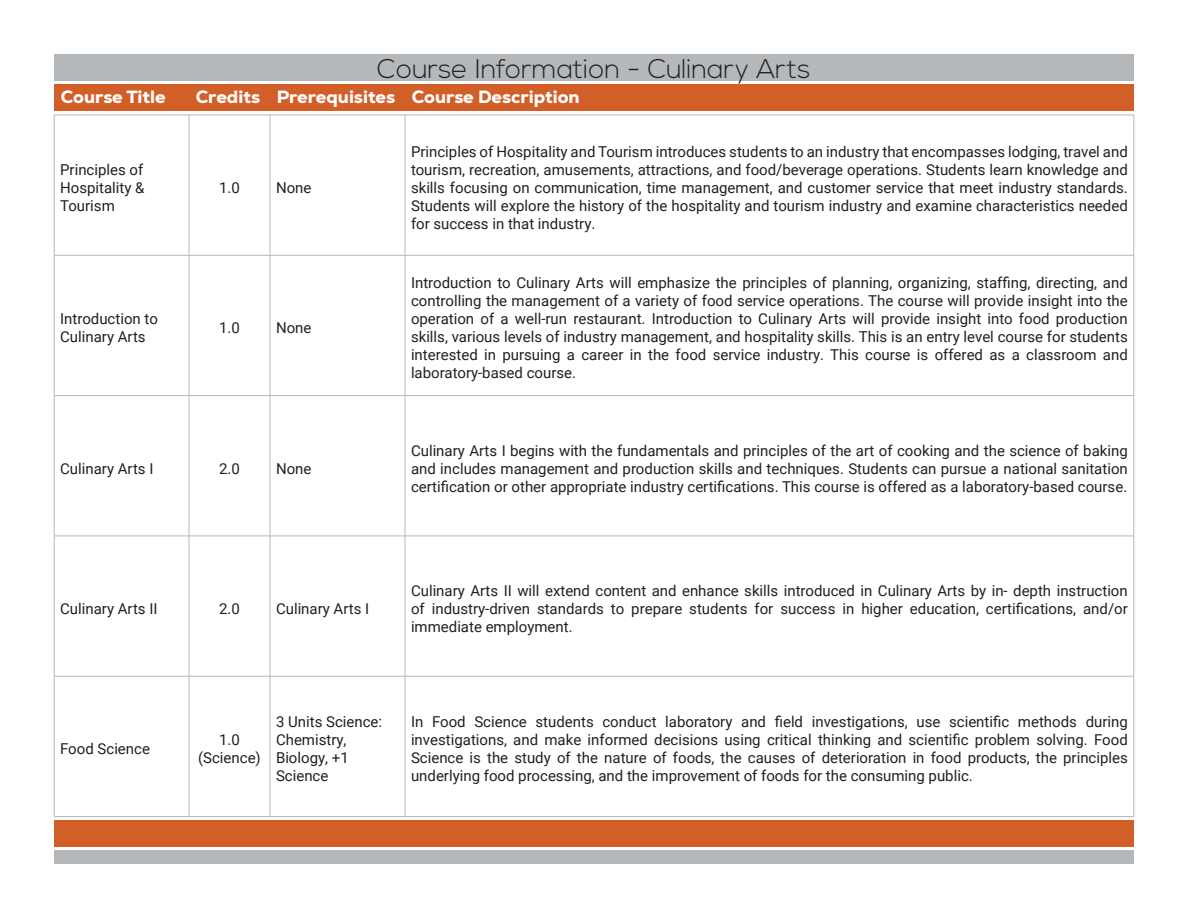
<style>
.page{position:relative;width:1188px;height:918px;background:#fff}
.page>*{position:absolute;margin:0;border:0;box-sizing:border-box;transform-origin:0 0}
.t1{font:300 27px "Nexa";color:#231f20}
.t2{font:800 18px "Nexa";color:#fff}
.t3{font:15px/18px "Roboto";color:#231f20;text-align:justify}
</style>
<div class="page">
<div style="left:54px;top:850px;width:1080px;height:14px;background:#b4b8ba"></div>
<div style="left:54px;top:820px;width:1080px;height:27px;background:#d25f27"></div>
<div style="left:54px;top:84px;width:135px;height:27px;background:#d25f27"></div>
<div style="left:189px;top:84px;width:81px;height:27px;background:#d25f27"></div>
<div style="left:270px;top:84px;width:135px;height:27px;background:#d25f27"></div>
<div style="left:405px;top:84px;width:729px;height:27px;background:#d25f27"></div>
<hr style="left:189px;top:115px;width:1px;height:140px;background:#b4b8ba">
<hr style="left:270px;top:115px;width:1px;height:140px;background:#b4b8ba">
<hr style="left:405px;top:115px;width:1px;height:140px;background:#b4b8ba">
<hr style="left:54px;top:255px;width:135px;height:1px;background:#b4b8ba">
<hr style="left:189px;top:255px;width:81px;height:1px;background:#b4b8ba">
<hr style="left:189px;top:255px;width:1px;height:140px;background:#b4b8ba">
<hr style="left:270px;top:255px;width:135px;height:1px;background:#b4b8ba">
<hr style="left:270px;top:255px;width:1px;height:140px;background:#b4b8ba">
<hr style="left:405px;top:255px;width:729px;height:1px;background:#b4b8ba">
<hr style="left:405px;top:255px;width:1px;height:140px;background:#b4b8ba">
<hr style="left:54px;top:395px;width:135px;height:1px;background:#b4b8ba">
<hr style="left:189px;top:395px;width:81px;height:1px;background:#b4b8ba">
<hr style="left:189px;top:396px;width:1px;height:140px;background:#b4b8ba">
<hr style="left:270px;top:395px;width:135px;height:1px;background:#b4b8ba">
<hr style="left:270px;top:396px;width:1px;height:140px;background:#b4b8ba">
<hr style="left:405px;top:395px;width:729px;height:1px;background:#b4b8ba">
<hr style="left:405px;top:396px;width:1px;height:140px;background:#b4b8ba">
<hr style="left:54px;top:536px;width:135px;height:1px;background:#b4b8ba">
<hr style="left:189px;top:536px;width:81px;height:1px;background:#b4b8ba">
<hr style="left:189px;top:536px;width:1px;height:140px;background:#b4b8ba">
<hr style="left:270px;top:536px;width:135px;height:1px;background:#b4b8ba">
<hr style="left:270px;top:536px;width:1px;height:140px;background:#b4b8ba">
<hr style="left:405px;top:536px;width:729px;height:1px;background:#b4b8ba">
<hr style="left:405px;top:536px;width:1px;height:140px;background:#b4b8ba">
<hr style="left:54px;top:676px;width:135px;height:1px;background:#b4b8ba">
<hr style="left:189px;top:676px;width:81px;height:1px;background:#b4b8ba">
<hr style="left:189px;top:676px;width:1px;height:140px;background:#b4b8ba">
<hr style="left:270px;top:676px;width:135px;height:1px;background:#b4b8ba">
<hr style="left:270px;top:676px;width:1px;height:140px;background:#b4b8ba">
<hr style="left:405px;top:676px;width:729px;height:1px;background:#b4b8ba">
<hr style="left:405px;top:676px;width:1px;height:140px;background:#b4b8ba">
<hr style="left:54px;top:115px;width:135px;height:1px;background:#b4b8ba">
<hr style="left:54px;top:115px;width:1px;height:140px;background:#b4b8ba">
<hr style="left:189px;top:115px;width:81px;height:1px;background:#b4b8ba">
<hr style="left:270px;top:115px;width:135px;height:1px;background:#b4b8ba">
<hr style="left:405px;top:115px;width:729px;height:1px;background:#b4b8ba">
<hr style="left:1134px;top:115px;width:1px;height:140px;background:#b4b8ba">
<hr style="left:54px;top:255px;width:1px;height:140px;background:#b4b8ba">
<hr style="left:1134px;top:255px;width:1px;height:140px;background:#b4b8ba">
<hr style="left:54px;top:396px;width:1px;height:140px;background:#b4b8ba">
<hr style="left:1134px;top:396px;width:1px;height:140px;background:#b4b8ba">
<hr style="left:54px;top:536px;width:1px;height:140px;background:#b4b8ba">
<hr style="left:1134px;top:536px;width:1px;height:140px;background:#b4b8ba">
<hr style="left:54px;top:676px;width:1px;height:140px;background:#b4b8ba">
<hr style="left:1134px;top:676px;width:1px;height:140px;background:#b4b8ba">
<hr style="left:54px;top:816px;width:135px;height:1px;background:#b4b8ba">
<hr style="left:189px;top:816px;width:81px;height:1px;background:#b4b8ba">
<hr style="left:270px;top:816px;width:135px;height:1px;background:#b4b8ba">
<hr style="left:405px;top:816px;width:729px;height:1px;background:#b4b8ba">
<div style="left:54px;top:54px;width:1080px;height:27px;background:#b4b8ba"></div>
<p class="t1" style="left:377px;top:53px;width:435px">Course Information - Culinary Arts</p>
<p class="t2" style="left:61px;top:86px;width:106px">Course Title</p>
<p class="t2" style="left:196px;top:86px;width:385px">Credits Prerequisites Course Description</p>
<p class="t3" style="left:60px;top:160px;width:86px">Principles of Hospitality &amp; Tourism</p>
<p class="t3" style="left:219px;top:178px;width:22px">1.0</p>
<p class="t3" style="left:276px;top:178px;width:37px">None</p>
<p class="t3" style="left:60px;top:309px;width:99px">Introduction to<br>Culinary Arts</p>
<p class="t3" style="left:219px;top:318px;width:22px">1.0</p>
<p class="t3" style="left:276px;top:318px;width:37px">None</p>
<p class="t3" style="left:60px;top:459px;width:95px">Culinary Arts I</p>
<p class="t3" style="left:219px;top:459px;width:22px">2.0</p>
<p class="t3" style="left:276px;top:459px;width:37px">None</p>
<p class="t3" style="left:60px;top:599px;width:99px">Culinary Arts II</p>
<p class="t3" style="left:219px;top:599px;width:22px">2.0</p>
<p class="t3" style="left:276px;top:599px;width:95px">Culinary Arts I</p>
<p class="t3" style="left:411px;top:142px;width:718px">Principles of Hospitality and Tourism introduces students to an industry that encompasses lodging, travel and tourism, recreation, amusements, attractions, and food/beverage operations. Students learn knowledge and skills focusing on communication, time management, and customer service that meet industry standards.<br>Students will explore the history of the hospitality and tourism industry and examine characteristics needed for success in that industry.</p>
<p class="t3" style="left:411px;top:273px;width:718px">Introduction to Culinary Arts will emphasize the principles of planning, organizing, staffing, directing, and controlling the management of a variety of food service operations. The course will provide insight into the operation of a well-run restaurant. Introduction to Culinary Arts will provide insight into food production skills, various levels of industry management, and hospitality skills. This is an entry level course for students interested in pursuing a career in the food service industry. This course is offered as a classroom and laboratory-based course.</p>
<p class="t3" style="left:411px;top:441px;width:718px">Culinary Arts I begins with the fundamentals and principles of the art of cooking and the science of baking and includes management and production skills and techniques. Students can pursue a national sanitation certification or other appropriate industry certifications. This course is offered as a laboratory-based course.</p>
<p class="t3" style="left:411px;top:581px;width:718px">Culinary Arts II will extend content and enhance skills introduced in Culinary Arts by in- depth instruction of industry-driven standards to prepare students for success in higher education, certifications, and/or immediate employment.</p>
<p class="t3" style="left:60px;top:739px;width:91px">Food Science</p>
<p class="t3" style="left:219px;top:730px;width:22px">1.0</p>
<p class="t3" style="left:198px;top:748px;width:64px">(Science)</p>
<p class="t3" style="left:276px;top:712px;width:108px;text-align:left">3 Units Science:<br>Chemistry,<br>Biology, +1<br>Science</p>
<p class="t3" style="left:411px;top:712px;width:718px">In Food Science students conduct laboratory and field investigations, use scientific methods during investigations, and make informed decisions using critical thinking and scientific problem solving. Food Science is the study of the nature of foods, the causes of deterioration in food products, the principles underlying food processing, and the improvement of foods for the consuming public.</p>
</div>
